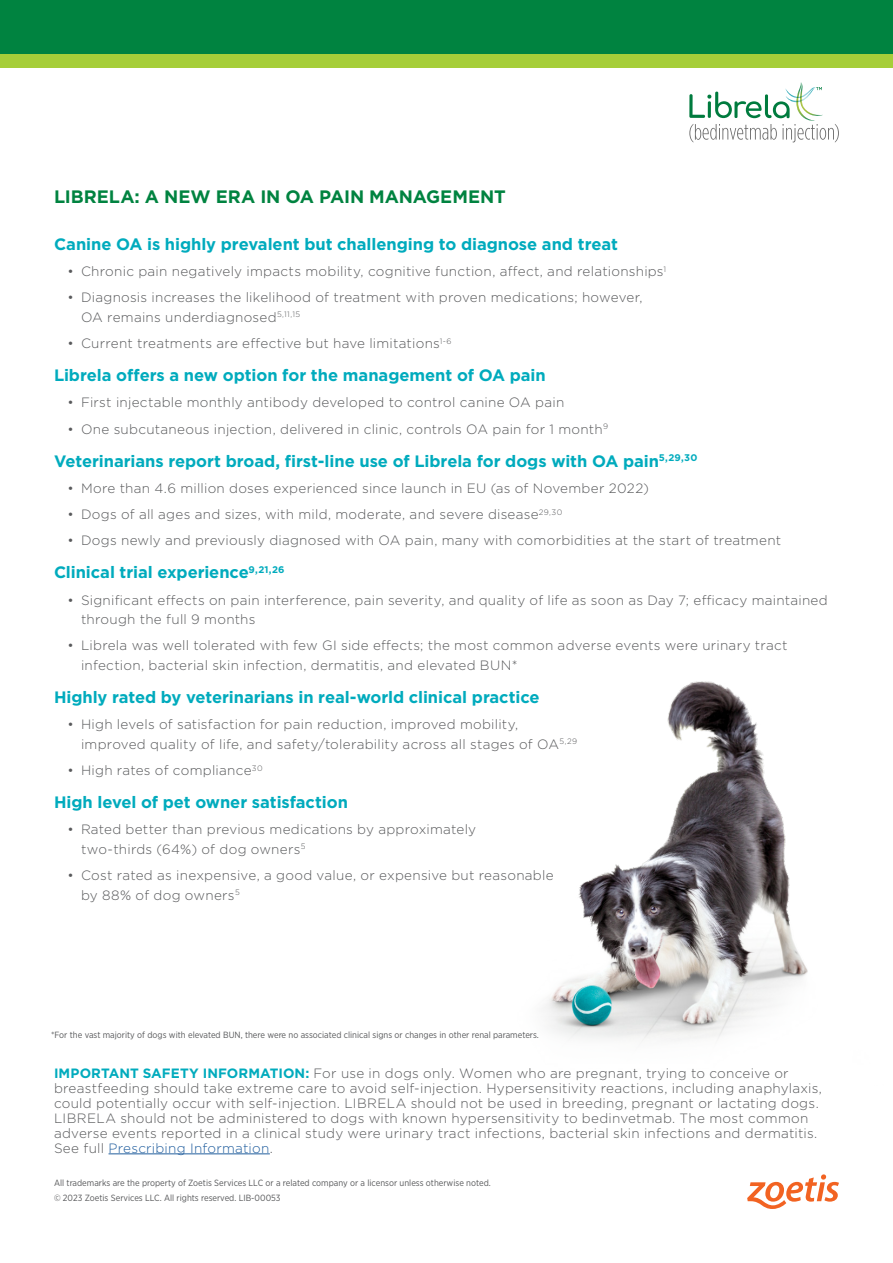
<style>
.page{position:relative;width:893px;height:1263px;background:#fff}
.page>*{position:absolute;margin:0;border:0;box-sizing:border-box;transform-origin:0 0}
.t1{font:700 18px "Gotham";letter-spacing:-.005em;color:#008340}
.t2{font:700 16.5px "Gotham";letter-spacing:-.005em;color:#00abbd}
.t3{font:300 13.5px/19.5px "Gotham";letter-spacing:.02em;color:#58595b}
.t4{font:9px/15px "Gotham Narrow";color:#58595b}
.s1{font-weight:700;color:#00abbd}
.s2{color:#215e9e}
</style>
<div class="page">
<img style="left:544px;top:681px;width:264px;height:360px">
<svg style="left:747px;top:1174px;width:92px;height:35px"></svg>
<svg style="left:689px;top:82px;width:150px;height:61px"></svg>
<div style="left:0;top:0;width:893px;height:68px;background:#008340"></div>
<div style="left:0;top:54px;width:893px;height:14px;background:#a6ce39"></div>
<hr style="left:109px;top:1153px;width:161px;height:1px;background:#215e9e">
<h1 class="t1" style="left:54px;top:187px;width:453px">LIBRELA: A NEW ERA IN OA PAIN MANAGEMENT</h1>
<p class="t2" style="left:54px;top:235px;width:565px">Canine OA is highly prevalent but challenging to diagnose and treat</p>
<p class="t3" style="left:68px;top:261px;width:600px">• Chronic pain negatively impacts mobility, cognitive function, affect, and relationships<sup>1</sup></p>
<p class="t3" style="left:81px;top:288px;width:563px;text-indent:-14px">• Diagnosis increases the likelihood of treatment with proven medications; however,<br>OA remains underdiagnosed<sup>5,11,15</sup></p>
<p class="t3" style="left:68px;top:333px;width:386px">• Current treatments are effective but have limitations<sup>1-6</sup></p>
<p class="t2" style="left:54px;top:366px;width:493px">Librela offers a new option for the management of OA pain</p>
<p class="t3" style="left:68px;top:393px;width:498px">• First injectable monthly antibody developed to control canine OA pain</p>
<p class="t3" style="left:68px;top:419px;width:542px">• One subcutaneous injection, delivered in clinic, controls OA pain for 1 month<sup>9</sup></p>
<p class="t2" style="left:54px;top:451px;width:645px">Veterinarians report broad, first-line use of Librela for dogs with OA pain<sup>5,29,30</sup></p>
<p class="t3" style="left:68px;top:478px;width:583px">• More than 4.6 million doses experienced since launch in EU (as of November 2022)</p>
<p class="t3" style="left:68px;top:504px;width:496px">• Dogs of all ages and sizes, with mild, moderate, and severe disease<sup>29,30</sup></p>
<p class="t3" style="left:68px;top:531px;width:715px">• Dogs newly and previously diagnosed with OA pain, many with comorbidities at the start of treatment</p>
<p class="t2" style="left:54px;top:563px;width:232px">Clinical trial experience<sup>9,21,26</sup></p>
<p class="t3" style="left:81px;top:590px;width:748px;text-indent:-14px">• Significant effects on pain interference, pain severity, and quality of life as soon as Day 7; efficacy maintained through the full 9 months</p>
<p class="t3" style="left:81px;top:636px;width:708px;text-indent:-14px">• Librela was well tolerated with few GI side effects; the most common adverse events were urinary tract infection, bacterial skin infection, dermatitis, and elevated BUN*</p>
<p class="t2" style="left:54px;top:688px;width:487px">Highly rated by veterinarians in real-world clinical practice</p>
<p class="t3" style="left:81px;top:714px;width:498px;text-indent:-14px">• High levels of satisfaction for pain reduction, improved mobility, improved quality of life, and safety/tolerability across all stages of OA<sup>5,29</sup></p>
<p class="t3" style="left:68px;top:760px;width:197px">• High rates of compliance<sup>30</sup></p>
<p class="t2" style="left:54px;top:793px;width:295px">High level of pet owner satisfaction</p>
<p class="t3" style="left:81px;top:819px;width:397px;text-indent:-14px">• Rated better than previous medications by approximately two-thirds (64%) of dog owners<sup>5</sup></p>
<p class="t3" style="left:81px;top:865px;width:474px;text-indent:-14px">• Cost rated as inexpensive, a good value, or expensive but reasonable by 88% of dog owners<sup>5</sup></p>
<p class="t4" style="left:51px;top:1027px;width:489px">*For the vast majority of dogs with elevated BUN, there were no associated clinical signs or changes in other renal parameters.</p>
<p class="t3" style="left:54px;top:1065px;width:770px;line-height:15px"><span class="s1">IMPORTANT SAFETY INFORMATION:</span> For use in dogs only. Women who are pregnant, trying to conceive or breastfeeding should take extreme care to avoid self-injection. Hypersensitivity reactions, including anaphylaxis, could potentially occur with self-injection. LIBRELA should not be used in breeding, pregnant or lactating dogs.<br>LIBRELA should not be administered to dogs with known hypersensitivity to bedinvetmab. The most common adverse events reported in a clinical study were urinary tract infections, bacterial skin infections and dermatitis.<br>See full <span class="s2">Prescribing Information</span>.</p>
<p class="t4" style="left:54px;top:1175px;width:438px">All trademarks are the property of Zoetis Services LLC or a related company or a licensor unless otherwise noted. © 2023 Zoetis Services LLC. All rights reserved. LIB-00053</p>
</div>
